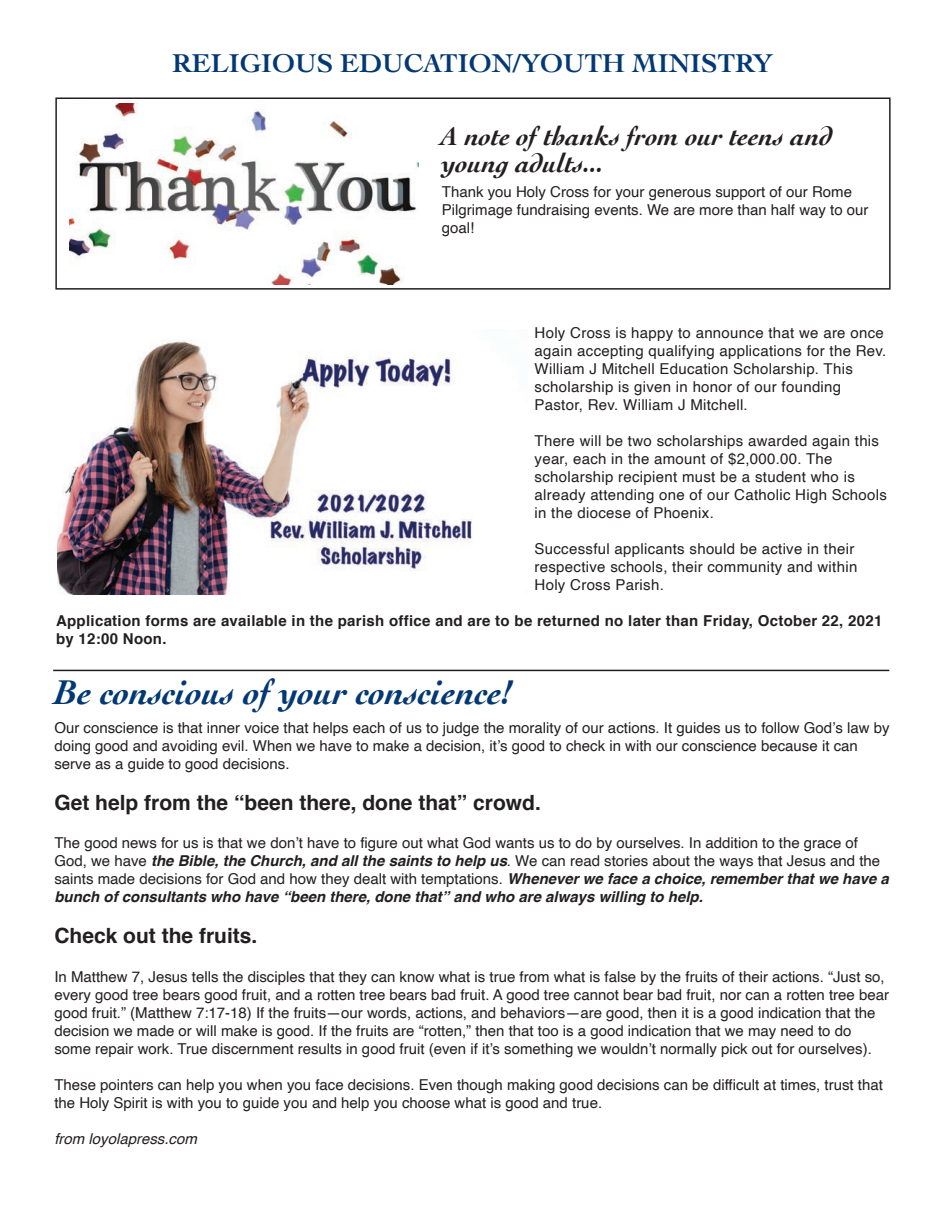
<style>
.page{position:relative;width:945px;height:1215px;background:#fff}
.page>*{position:absolute;margin:0;border:0;box-sizing:border-box;transform-origin:0 0}
.t1{font:italic 700 36px "Cochin";color:#023873}
.t2{font:italic 700 27px/27px "Cochin";color:#231f20}
.t3{font:700 27px "Cochin";color:#023873}
.t4{font:700 21px "Helvetica";color:#231f20}
.t5{font:15px/18px "Helvetica";color:#231f20}
.t6{font:15px/18px "Helvetica";letter-spacing:.02em;color:#231f20}
.t7{font:700 15px/18px "Helvetica";letter-spacing:.02em;color:#231f20}
.t8{font:italic 15px "Helvetica";color:#231f20}
.s1{font-weight:700;font-style:italic}
</style>
<div class="page">
<div style="left:55px;top:98px;width:836px;height:192px;border:2px solid #231f20"></div>
<div style="left:57px;top:104px;width:373px;height:181px;background:#fff"></div>
<img style="left:70px;top:104px;width:349px;height:181px">
<img style="left:57px;top:340px;width:415px;height:254px">
<hr style="left:53px;top:670px;width:836px;height:1px;background:#231f20">
<p class="t3" style="left:172px;top:48px;width:602px">RELIGIOUS EDUCATION/YOUTH MINISTRY</p>
<p class="t2" style="left:442px;top:123px;width:392px">A note of thanks from our teens and young adults...</p>
<p class="t5" style="left:442px;top:184px;width:412px">Thank you Holy Cross for your generous support of our Rome</p>
<p class="t5" style="left:442px;top:202px;width:428px">Pilgrimage fundraising events. We are more than half way to our goal!</p>
<p class="t6" style="left:535px;top:325px;width:353px">Holy Cross is happy to announce that we are once again accepting qualifying applications for the Rev.<br>William J Mitchell Education Scholarship. This scholarship is given in honor of our founding</p>
<p class="t6" style="left:535px;top:397px;width:215px">Pastor, Rev. William J Mitchell.</p>
<p class="t6" style="left:535px;top:433px;width:346px">There will be two scholarships awarded again this year, each in the amount of $2,000.00. The</p>
<p class="t6" style="left:535px;top:469px;width:322px">scholarship recipient must be a student who is</p>
<p class="t6" style="left:535px;top:487px;width:354px">already attending one of our Catholic High Schools in the diocese of Phoenix.</p>
<p class="t6" style="left:535px;top:541px;width:321px">Successful applicants should be active in their</p>
<p class="t6" style="left:535px;top:559px;width:324px">respective schools, their community and within<br>Holy Cross Parish.</p>
<p class="t7" style="left:56px;top:613px;width:828px">Application forms are available in the parish office and are to be returned no later than Friday, October 22, 2021 by 12:00 Noon.</p>
<p class="t1" style="left:54px;top:671px;width:461px">Be conscious of your conscience!</p>
<p class="t5" style="left:54px;top:720px;width:837px">Our conscience is that inner voice that helps each of us to judge the morality of our actions. It guides us to follow God’s law by doing good and avoiding evil. When we have to make a decision, it’s good to check in with our conscience because it can serve as a guide to good decisions.</p>
<p class="t4" style="left:54px;top:794px;width:488px">Get help from the “been there, done that” crowd.</p>
<p class="t5" style="left:54px;top:835px;width:836px">The good news for us is that we don’t have to figure out what God wants us to do by ourselves. In addition to the grace of God, we have <span class="s1">the Bible, the Church, and all the saints to help us</span>. We can read stories about the ways that Jesus and the saints made decisions for God and how they dealt with temptations. <span class="s1">Whenever we face a choice, remember that we have a bunch of consultants who have “been there, done that” and who are always willing to help.</span></p>
<p class="t4" style="left:54px;top:927px;width:205px">Check out the fruits.</p>
<p class="t5" style="left:54px;top:969px;width:836px">In Matthew 7, Jesus tells the disciples that they can know what is true from what is false by the fruits of their actions. “Just so, every good tree bears good fruit, and a rotten tree bears bad fruit. A good tree cannot bear bad fruit, nor can a rotten tree bear good fruit.” (Matthew 7:17-18) If the fruits—our words, actions, and behaviors—are good, then it is a good indication that the decision we made or will make is good. If the fruits are “rotten,” then that too is a good indication that we may need to do some repair work. True discernment results in good fruit (even if it’s something we wouldn’t normally pick out for ourselves).</p>
<p class="t5" style="left:54px;top:1077px;width:830px">These pointers can help you when you face decisions. Even though making good decisions can be difficult at times, trust that the Holy Spirit is with you to guide you and help you choose what is good and true.</p>
<p class="t8" style="left:54px;top:1132px;width:144px">from loyolapress.com</p>
</div>
